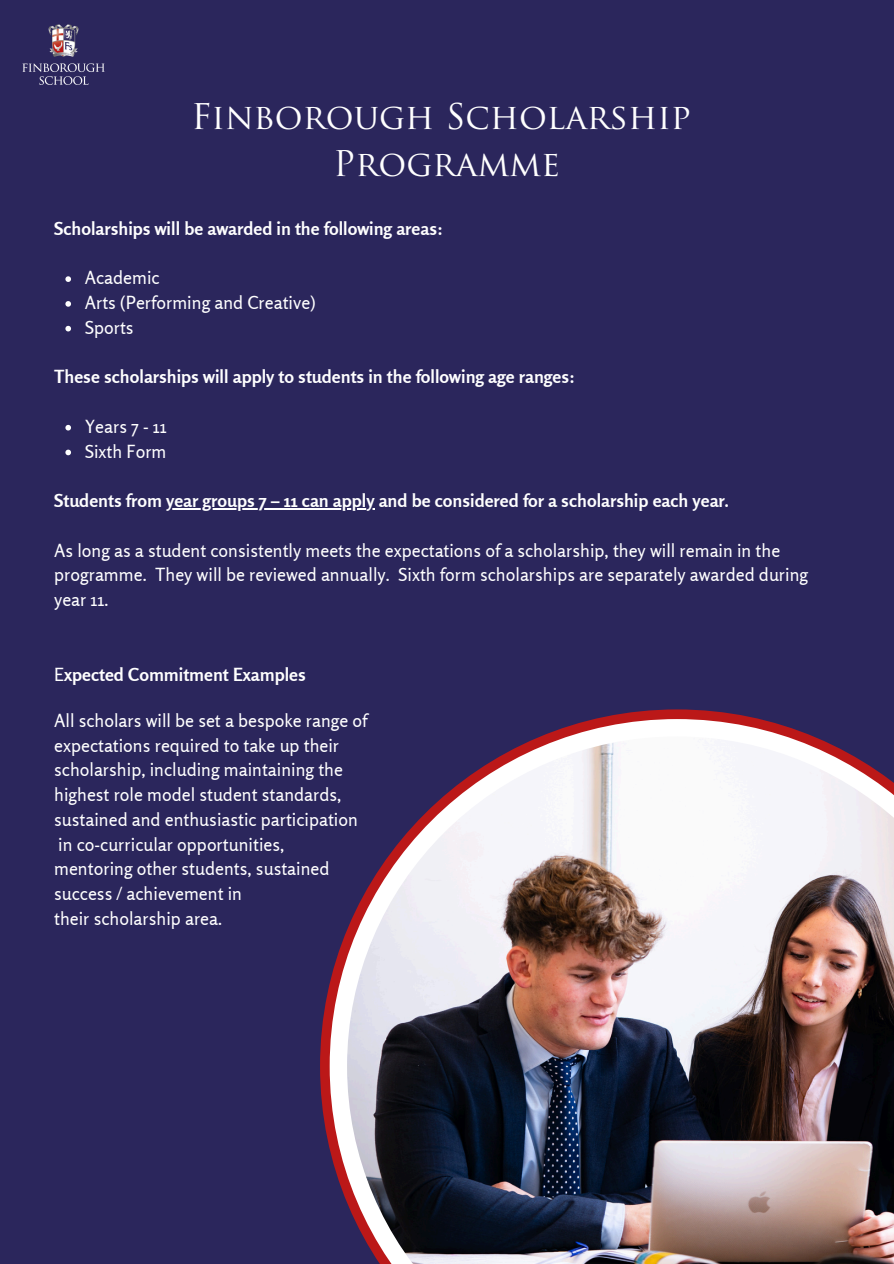
<style>
.page{position:relative;width:894px;height:1264px;background:#fff}
.page>*{position:absolute;margin:0;border:0;box-sizing:border-box;transform-origin:0 0}
.t1{font:34.5px/47.2px "Trajan Pro";color:#fff;text-align:center}
.t2{font:18px/24.8px "Rosario";color:#fff}
.t3{font:700 18px "Rosario";color:#fff}
.s1{font-weight:400}
</style>
<div class="page">
<div style="left:0;top:0;width:893px;height:1263px;background:#2b265c"></div>
<img style="left:22px;top:24px;width:83px;height:61px">
<svg style="left:320px;top:709px;width:439px;height:437px"></svg>
<svg style="left:329px;top:719px;width:483px;height:483px"></svg>
<img style="left:347px;top:736px;width:546px;height:527px">
<svg style="left:65px;top:276px;width:6px;height:6px"></svg>
<svg style="left:65px;top:301px;width:6px;height:6px"></svg>
<svg style="left:65px;top:326px;width:6px;height:5px"></svg>
<svg style="left:65px;top:425px;width:6px;height:5px"></svg>
<svg style="left:65px;top:449px;width:6px;height:6px"></svg>
<hr style="left:166px;top:508px;width:208px;height:1px;background:#fff">
<p class="t1" style="left:191px;top:96px;width:501px">Finborough Scholarship<br>Programme</p>
<h1 class="t3" style="left:54px;top:217px;width:390px">Scholarships will be awarded in the following areas:</h1>
<h2 class="t2" style="left:85px;top:265px;width:76px">Academic</h2>
<p class="t2" style="left:85px;top:290px;width:232px">Arts (Performing and Creative)</p>
<p class="t2" style="left:85px;top:315px;width:50px">Sports</p>
<p class="t3" style="left:54px;top:365px;width:522px">These scholarships will apply to students in the following age ranges:</p>
<h2 class="t2" style="left:85px;top:414px;width:83px">Years 7 - 11</h2>
<p class="t2" style="left:85px;top:438px;width:83px">Sixth Form</p>
<p class="t3" style="left:54px;top:489px;width:676px">Students from year groups 7 – 11 can apply and be considered for a scholarship each year.</p>
<h2 class="t2" style="left:54px;top:537px;width:727px">As long as a student consistently meets the expectations of a scholarship, they will remain in the</h2>
<p class="t2" style="left:54px;top:562px;width:755px">programme. They will be reviewed annually. Sixth form scholarships are separately awarded during year 11.</p>
<p class="t3" style="left:54px;top:663px;width:253px"><span class="s1">E</span>xpected Commitment Examples</p>
<p class="t2" style="left:54px;top:707px;width:314px">All scholars will be set a bespoke range of expectations required to take up their scholarship, including maintaining the</p>
<p class="t2" style="left:54px;top:782px;width:305px">highest role model student standards, sustained and enthusiastic participation</p>
<p class="t2" style="left:58px;top:831px;width:227px">in co-curricular opportunities,</p>
<p class="t2" style="left:54px;top:856px;width:277px">mentoring other students, sustained</p>
<p class="t2" style="left:54px;top:881px;width:189px">success / achievement in</p>
<p class="t2" style="left:54px;top:905px;width:169px">their scholarship area.</p>
</div>
